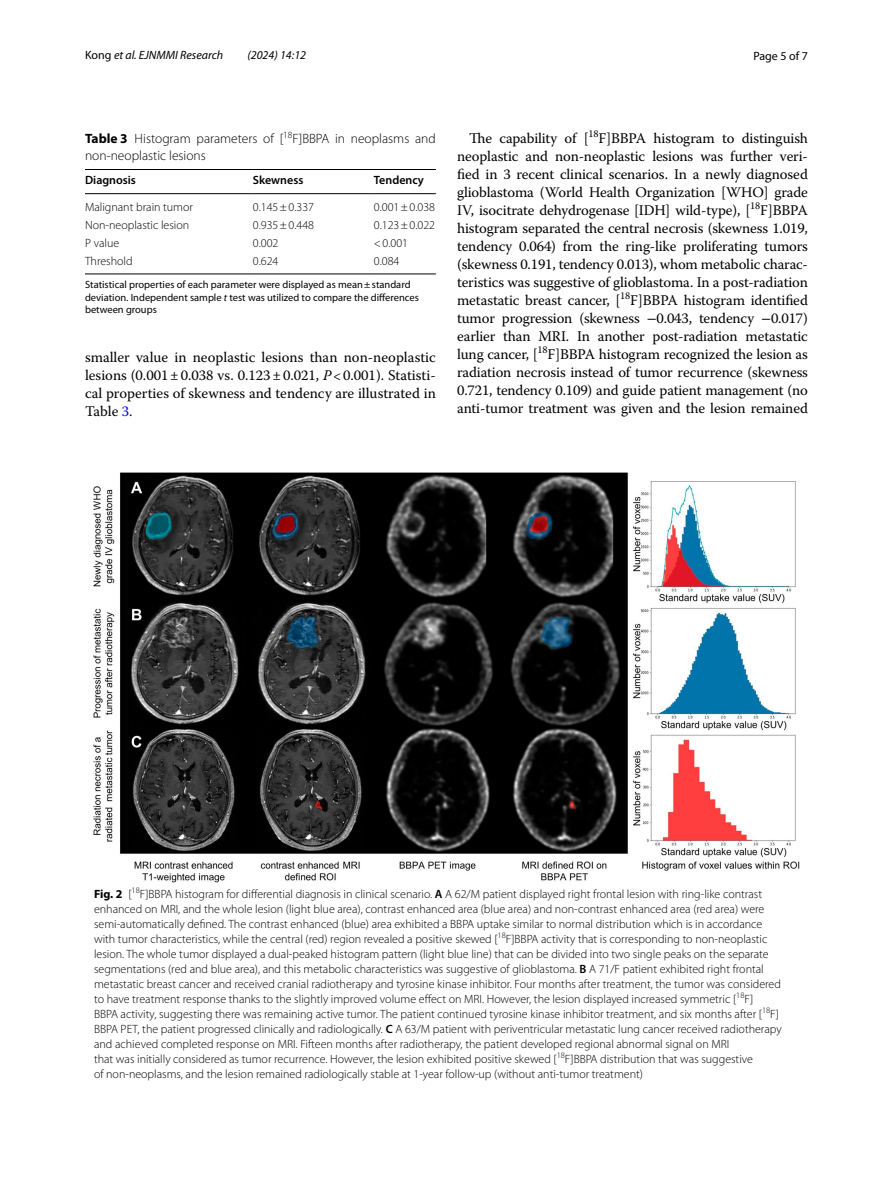
<style>
.page{position:relative;width:893px;height:1187px;background:#fff}
.page>*{position:absolute;margin:0;border:0;box-sizing:border-box;transform-origin:0 0}
.t1{font:14.7px/18px "Warnock Pro";letter-spacing:-.005em;color:#000;text-align:justify}
.t2{font:300 13.5px/16.5px "Myriad Pro";color:#000}
.t3{font:300 12px/15px "Myriad Pro";color:#000}
.t4{font:italic 12px "Myriad Pro";color:#000}
.t5{font:600 12px "Myriad Pro";color:#000}
.t6{font:12px "Myriad Pro";color:#000}
.t7{font:10.5px/12.8px "Myriad Pro";color:#000}
.s1{font-style:normal}
.s2{font-weight:700}
.s3{font-style:italic}
.s4{color:#00f}
.s5{font-family:"STIX"}
.s6{font-weight:600}
</style>
<div class="page">
<hr style="left:85px;top:169px;width:168px;height:1px;background:#000">
<hr style="left:85px;top:193px;width:168px;height:1px;background:#000">
<hr style="left:253px;top:169px;width:121px;height:1px;background:#000">
<hr style="left:253px;top:193px;width:121px;height:1px;background:#000">
<hr style="left:374px;top:169px;width:62px;height:1px;background:#000">
<hr style="left:374px;top:193px;width:62px;height:1px;background:#000">
<hr style="left:85px;top:274px;width:168px;height:1px;background:#000">
<hr style="left:253px;top:274px;width:121px;height:1px;background:#000">
<hr style="left:374px;top:274px;width:62px;height:1px;background:#000">
<img style="left:94px;top:472px;width:705px;height:410px">
<p class="t4" style="left:85px;top:48px;width:140px"><span class="s1">Kong</span> et al. EJNMMI Research</p>
<p class="t4" style="left:247px;top:48px;width:60px">(2024) 14:12</p>
<p class="t6" style="left:753px;top:48px;width:56px">Page 5 of 7</p>
<p class="t2" style="left:85px;top:130px;width:352px"><span class="s2">Table 3</span> Histogram parameters of [<sup>18</sup>F]BBPA in neoplasms and non-neoplastic lesions</p>
<p class="t5" style="left:85px;top:172px;width:52px">Diagnosis</p>
<p class="t5" style="left:253px;top:172px;width:52px">Skewness</p>
<p class="t5" style="left:374px;top:172px;width:52px">Tendency</p>
<p class="t3" style="left:85px;top:199px;width:110px">Malignant brain tumor</p>
<p class="t3" style="left:253px;top:199px;width:63px">0.145±0.337</p>
<p class="t3" style="left:374px;top:199px;width:63px">0.001±0.038</p>
<p class="t3" style="left:85px;top:218px;width:106px">Non-neoplastic lesion</p>
<p class="t3" style="left:253px;top:218px;width:63px">0.935±0.448</p>
<p class="t3" style="left:374px;top:218px;width:63px">0.123±0.022</p>
<p class="t3" style="left:85px;top:236px;width:36px">P value</p>
<p class="t3" style="left:253px;top:236px;width:27px">0.002</p>
<p class="t3" style="left:374px;top:236px;width:36px">&lt;0.001</p>
<p class="t3" style="left:85px;top:254px;width:49px">Threshold</p>
<p class="t3" style="left:253px;top:254px;width:27px">0.624</p>
<p class="t3" style="left:374px;top:254px;width:27px">0.084</p>
<p class="t7" style="left:85px;top:278px;width:335px">Statistical properties of each parameter were displayed as mean±standard deviation. Independent sample <span class="s3">t</span> test was utilized to compare the differences between groups</p>
<p class="t1" style="left:85px;top:347px;width:352px">smaller value in neoplastic lesions than non-neoplastic lesions (0.001±0.038 vs. 0.123±0.021, <span class="s3">P</span>&lt;0.001). Statisti&shy;cal properties of skewness and tendency are illustrated in Table <span class="s4">3</span>.</p>
<p class="t1" style="left:457px;top:128px;width:352px;text-indent:12px">The capability of [<sup>18</sup>F]BBPA histogram to distinguish neoplastic and non-neoplastic lesions was further veri&shy;fied in 3 recent clinical scenarios. In a newly diagnosed glioblastoma (World Health Organization [WHO] grade IV, isocitrate dehydrogenase [IDH] wild-type), [<sup>18</sup>F]BBPA histogram separated the central necrosis (skewness 1.019, tendency 0.064) from the ring-like proliferating tumors (skewness 0.191, tendency 0.013), whom metabolic charac&shy;teristics was suggestive of glioblastoma. In a post-radiation metastatic breast cancer, [<sup>18</sup>F]BBPA histogram identified tumor progression (skewness <span class="s5">−</span>0.043, tendency <span class="s5">−</span>0.017) earlier than MRI. In another post-radiation metastatic lung cancer, [<sup>18</sup>F]BBPA histogram recognized the lesion as radiation necrosis instead of tumor recurrence (skewness 0.721, tendency 0.109) and guide patient management (no anti-tumor treatment was given and the lesion remained</p>
<p class="t3" style="left:94px;top:886px;width:689px"><span class="s2">Fig. 2</span> [<sup>18</sup>F]BBPA histogram for differential diagnosis in clinical scenario. <span class="s6">A</span> A 62/M patient displayed right frontal lesion with ring-like contrast enhanced on MRI, and the whole lesion (light blue area), contrast enhanced area (blue area) and non-contrast enhanced area (red area) were semi-automatically defined. The contrast enhanced (blue) area exhibited a BBPA uptake similar to normal distribution which is in accordance with tumor characteristics, while the central (red) region revealed a positive skewed [<sup>18</sup>F]BBPA activity that is corresponding to non-neoplastic lesion. The whole tumor displayed a dual-peaked histogram pattern (light blue line) that can be divided into two single peaks on the separate segmentations (red and blue area), and this metabolic characteristics was suggestive of glioblastoma. <span class="s6">B</span> A 71/F patient exhibited right frontal metastatic breast cancer and received cranial radiotherapy and tyrosine kinase inhibitor. Four months after treatment, the tumor was considered to have treatment response thanks to the slightly improved volume effect on MRI. However, the lesion displayed increased symmetric [<sup>18</sup>F]<br>BBPA activity, suggesting there was remaining active tumor. The patient continued tyrosine kinase inhibitor treatment, and six months after -[<sup>18</sup>F] BBPA PET, the patient progressed clinically and radiologically. <span class="s6">C</span> A 63/M patient with periventricular metastatic lung cancer received radiotherapy and achieved completed response on MRI. Fifteen months after radiotherapy, the patient developed regional abnormal signal on MRI<br>that was initially considered as tumor recurrence. However, the lesion exhibited positive skewed [<sup>18</sup>F]BBPA distribution that was suggestive<br>of non-neoplasms, and the lesion remained radiologically stable at 1-year follow-up (without anti-tumor treatment)</p>
</div>
